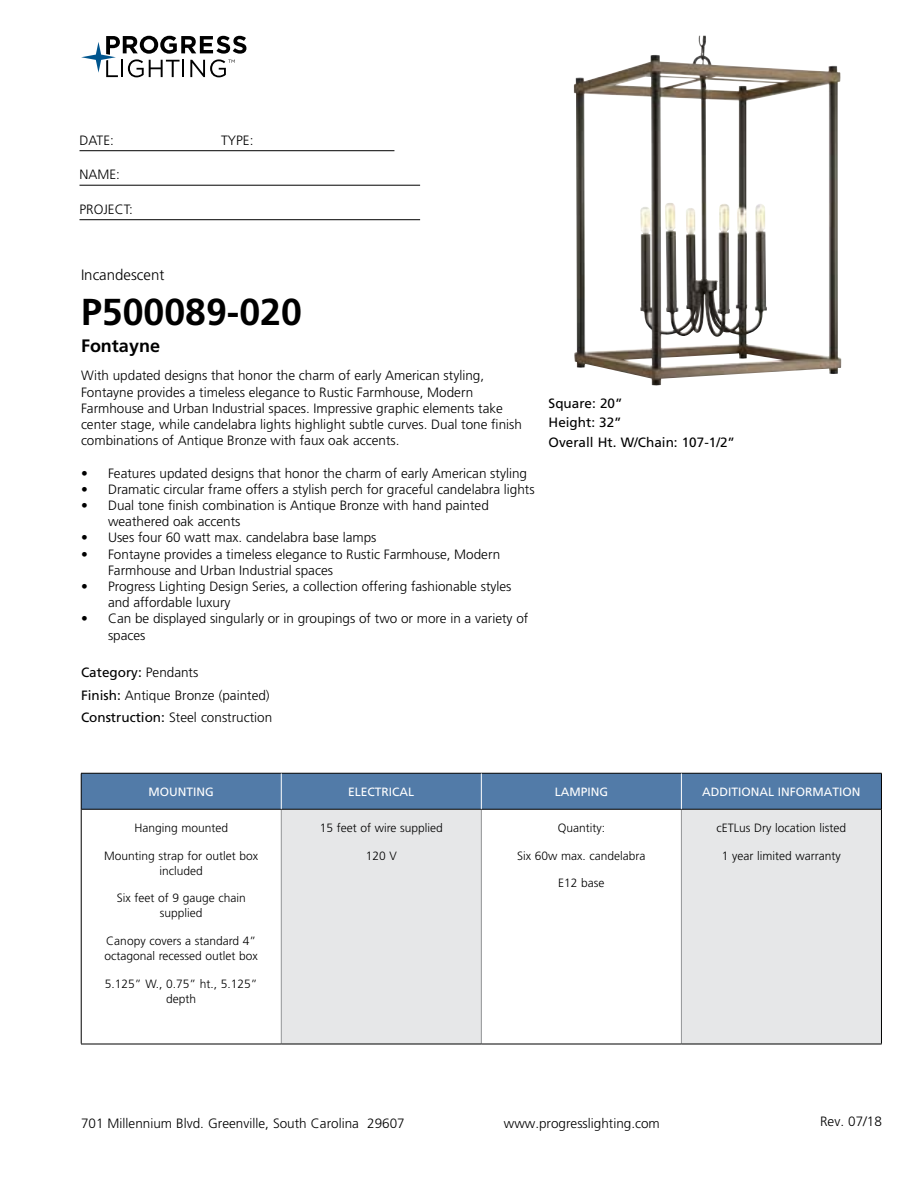
<style>
.page{position:relative;width:918px;height:1188px;background:#fff}
.page>*{position:absolute;margin:0;border:0;box-sizing:border-box;transform-origin:0 0}
.t1{font:700 37.5px "Frutiger LT Std";color:#000}
.t2{font:700 18px "Frutiger LT Std";color:#000}
.t3{font:300 15px "Frutiger LT Std";color:#000}
.t4{font:300 13.5px/16.2px "Frutiger LT Std";color:#000}
.t5{font:13.5px/19.5px "Frutiger LT Std";color:#000}
.t6{font:300 12px/15px "Frutiger LT Std";color:#000;text-align:center}
.t7{font:12px "Frutiger LT Std";color:#fff}
.s1{font-weight:400}
</style>
<div class="page">
<svg style="left:81px;top:36px;width:165px;height:41px"></svg>
<hr style="left:80px;top:150px;width:314px;height:1px;background:#000">
<hr style="left:80px;top:185px;width:340px;height:1px;background:#000">
<hr style="left:80px;top:219px;width:340px;height:1px;background:#000">
<div style="left:82px;top:774px;width:799px;height:35px;background:#527ba8"></div>
<div style="left:281px;top:809px;width:200px;height:235px;background:#e6e7e8"></div>
<div style="left:681px;top:809px;width:200px;height:235px;background:#e6e7e8"></div>
<hr style="left:281px;top:810px;width:1px;height:234px;background:#939598">
<hr style="left:481px;top:810px;width:1px;height:234px;background:#939598">
<hr style="left:681px;top:810px;width:1px;height:234px;background:#939598">
<hr style="left:81px;top:809px;width:200px;height:1px;background:#000">
<hr style="left:281px;top:809px;width:200px;height:1px;background:#000">
<hr style="left:481px;top:809px;width:200px;height:1px;background:#000">
<hr style="left:681px;top:809px;width:200px;height:1px;background:#000">
<hr style="left:81px;top:1044px;width:200px;height:1px;background:#000">
<hr style="left:281px;top:1044px;width:200px;height:1px;background:#000">
<hr style="left:481px;top:1044px;width:200px;height:1px;background:#000">
<hr style="left:681px;top:1044px;width:201px;height:1px;background:#000">
<hr style="left:81px;top:773px;width:200px;height:1px;background:#000">
<hr style="left:81px;top:773px;width:1px;height:36px;background:#000">
<hr style="left:281px;top:773px;width:200px;height:1px;background:#000">
<hr style="left:481px;top:773px;width:200px;height:1px;background:#000">
<hr style="left:681px;top:773px;width:201px;height:1px;background:#000">
<hr style="left:881px;top:773px;width:1px;height:36px;background:#000">
<hr style="left:81px;top:809px;width:1px;height:235px;background:#000">
<hr style="left:881px;top:809px;width:1px;height:235px;background:#000">
<hr style="left:281px;top:773px;width:1px;height:36px;background:#fff">
<hr style="left:681px;top:773px;width:1px;height:36px;background:#fff">
<hr style="left:481px;top:773px;width:1px;height:36px;background:#fff">
<img style="left:574px;top:36px;width:267px;height:349px">
<p class="t4" style="left:80px;top:132px;width:36px">DATE:</p>
<p class="t4" style="left:221px;top:132px;width:34px">TYPE:</p>
<p class="t4" style="left:79px;top:167px;width:42px">NAME:</p>
<p class="t4" style="left:79px;top:201px;width:55px">PROJECT:</p>
<p class="t3" style="left:81px;top:266px;width:85px">Incandescent</p>
<h1 class="t1" style="left:81px;top:290px;width:222px">P500089-020</h1>
<h2 class="t2" style="left:81px;top:335px;width:81px">Fontayne</h2>
<p class="t4" style="left:81px;top:368px;width:443px">With updated designs that honor the charm of early American styling, Fontayne provides a timeless elegance to Rustic Farmhouse, Modern Farmhouse and Urban Industrial spaces. Impressive graphic elements take center stage, while candelabra lights highlight subtle curves. Dual tone finish combinations of Antique Bronze with faux oak accents.</p>
<p class="t4" style="left:81px;top:465px;width:448px">• Features updated designs that honor the charm of early American styling</p>
<p class="t4" style="left:81px;top:481px;width:455px">• Dramatic circular frame offers a stylish perch for graceful candelabra lights</p>
<p class="t4" style="left:108px;top:497px;width:382px;text-indent:-27px">• Dual tone finish combination is Antique Bronze with hand painted weathered oak accents</p>
<p class="t4" style="left:81px;top:530px;width:297px">• Uses four 60 watt max. candelabra base lamps</p>
<p class="t4" style="left:108px;top:546px;width:394px;text-indent:-27px">• Fontayne provides a timeless elegance to Rustic Farmhouse, Modern<br>Farmhouse and Urban Industrial spaces</p>
<p class="t4" style="left:108px;top:578px;width:405px;text-indent:-27px">• Progress Lighting Design Series, a collection offering fashionable styles and affordable luxury</p>
<p class="t4" style="left:108px;top:611px;width:422px;text-indent:-27px">• Can be displayed singularly or in groupings of two or more in a variety of spaces</p>
<p class="t4" style="left:81px;top:661px;width:193px;line-height:22.5px"><span class="s1">Category:</span> Pendants<br><span class="s1">Finish:</span> Antique Bronze (painted)<br><span class="s1">Construction:</span> Steel construction</p>
<p class="t5" style="left:549px;top:393px;width:188px">Square: 20”<br>Height: 32”<br>Overall Ht. W/Chain: 107-1/2”</p>
<p class="t7" style="left:149px;top:785px;width:67px">MOUNTING</p>
<p class="t7" style="left:348px;top:785px;width:68px">ELECTRICAL</p>
<p class="t7" style="left:555px;top:785px;width:55px">LAMPING</p>
<p class="t7" style="left:702px;top:785px;width:160px">ADDITIONAL INFORMATION</p>
<p class="t6" style="left:134px;top:820px;width:95px">Hanging mounted</p>
<p class="t6" style="left:104px;top:848px;width:156px">Mounting strap for outlet box included</p>
<p class="t6" style="left:117px;top:891px;width:131px">Six feet of 9 gauge chain supplied</p>
<p class="t6" style="left:105px;top:934px;width:155px;text-align:left">Canopy covers a standard 4” octagonal recessed outlet box</p>
<p class="t6" style="left:105px;top:976px;width:154px">5.125” W., 0.75” ht., 5.125” depth</p>
<p class="t6" style="left:320px;top:820px;width:125px">15 feet of wire supplied</p>
<p class="t6" style="left:366px;top:848px;width:33px">120 V</p>
<p class="t6" style="left:717px;top:820px;width:131px">cETLus Dry location listed</p>
<p class="t6" style="left:722px;top:848px;width:120px">1 year limited warranty</p>
<p class="t6" style="left:558px;top:820px;width:49px">Quantity:</p>
<p class="t6" style="left:517px;top:848px;width:130px">Six 60w max. candelabra</p>
<p class="t6" style="left:558px;top:876px;width:48px">E12 base</p>
<p class="t4" style="left:81px;top:1115px;width:325px">701 Millennium Blvd. Greenville, South Carolina 29607</p>
<p class="t4" style="left:504px;top:1115px;width:158px">www.progresslighting.com</p>
<p class="t4" style="left:820px;top:1114px;width:63px">Rev. 07/18</p>
</div>
